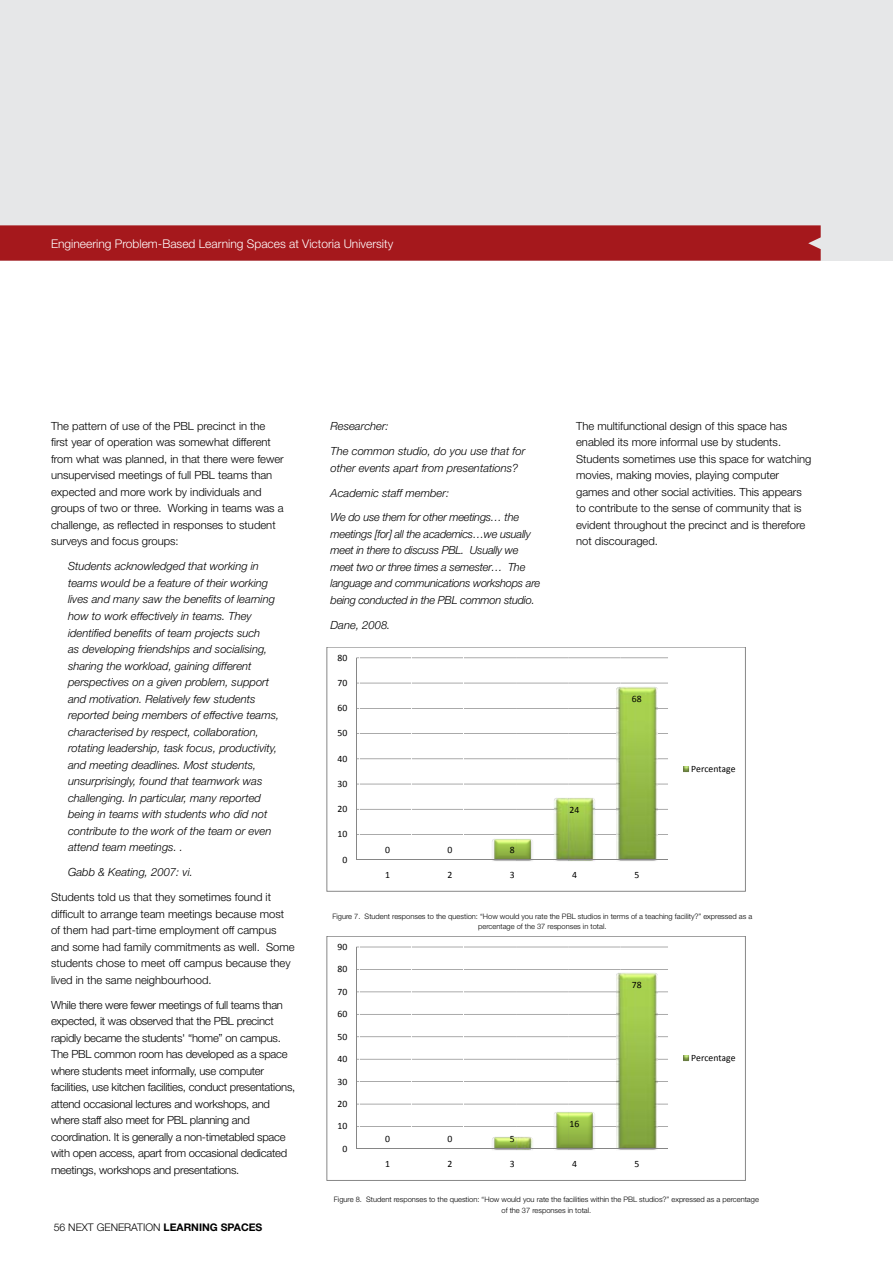
<style>
.page{position:relative;width:893px;height:1263px;background:#fff}
.page>*{position:absolute;margin:0;border:0;box-sizing:border-box;transform-origin:0 0}
.t1{font:300 12px "Helvetica Neue";color:#fff}
.t2{font:300 11.25px/16.5px "Helvetica Neue";color:#000}
.t3{font:italic 300 11.25px/16.5px "Helvetica Neue";color:#000}
.t4{font:300 11.25px/16.5px "Helvetica Neue";letter-spacing:-.02em;color:#000}
.t5{font:italic 300 11.25px/16.5px "Helvetica Neue";letter-spacing:-.02em;color:#000}
.t6{font:300 10.5px "Helvetica Neue";color:#000}
.t7{font:9.75px "Calibri";color:#000}
.t8{font:300 7.5px/10.5px "Helvetica Neue";color:#000;text-align:center}
.s1{font-weight:700}
</style>
<div class="page">
<svg style="left:326px;top:936px;width:420px;height:244px"></svg>
<svg style="left:326px;top:647px;width:420px;height:244px"></svg>
<div style="left:0;top:0;width:893px;height:261px;background:#e6e7e8"></div>
<div style="left:0;top:225px;width:821px;height:36px;background:#a5181c"></div>
<p class="t1" style="left:51px;top:236px;width:344px">Engineering Problem-Based Learning Spaces at Victoria University</p>
<p class="t2" style="left:51px;top:417px;width:234px">The pattern of use of the PBL precinct in the first year of operation was somewhat different from what was planned, in that there were fewer unsupervised meetings of full PBL teams than expected and more work by individuals and groups of two or three. Working in teams was a challenge, as reflected in responses to student surveys and focus groups:</p>
<p class="t3" style="left:68px;top:558px;width:213px">Students acknowledged that working in teams would be a feature of their working lives and many saw the benefits of learning how to work effectively in teams. They identified benefits of team projects such<br>as developing friendships and socialising, sharing the workload, gaining different perspectives on a given problem, support and motivation. Relatively few students reported being members of effective teams, characterised by respect, collaboration, rotating leadership, task focus, productivity, and meeting deadlines. Most students, unsurprisingly, found that teamwork was challenging. In particular, many reported being in teams with students who did not contribute to the work of the team or even attend team meetings. .</p>
<p class="t3" style="left:68px;top:864px;width:126px">Gabb &amp; Keating, 2007: vi.</p>
<p class="t2" style="left:51px;top:889px;width:245px">Students told us that they sometimes found it difficult to arrange team meetings because most of them had part-time employment off campus and some had family commitments as well. Some students chose to meet off campus because they lived in the same neighbourhood.</p>
<p class="t4" style="left:51px;top:996px;width:246px">While there were fewer meetings of full teams than expected, it was observed that the PBL precinct rapidly became the students' “home” on campus.<br>The PBL common room has developed as a space where students meet informally, use computer facilities, use kitchen facilities, conduct presentations, attend occasional lectures and workshops, and where staff also meet for PBL planning and coordination. It is generally a non-timetabled space with open access, apart from occasional dedicated meetings, workshops and presentations.</p>
<p class="t6" style="left:54px;top:1221px;width:210px">56 NEXT GENERATION <span class="s1">LEARNING SPACES</span></p>
<p class="t3" style="left:331px;top:418px;width:60px">Researcher:</p>
<p class="t3" style="left:331px;top:443px;width:196px">The common studio, do you use that for other events apart from presentations?</p>
<p class="t3" style="left:331px;top:484px;width:120px">Academic staff member:</p>
<p class="t5" style="left:331px;top:509px;width:211px">We do use them for other meetings… the meetings [for] all the academics…we usually meet in there to discuss PBL. Usually we meet two or three times a semester… The language and communications workshops are being conducted in the PBL common studio.</p>
<p class="t3" style="left:331px;top:616px;width:61px">Dane, 2008.</p>
<p class="t7" style="left:337px;top:651px;width:11px">80</p>
<p class="t7" style="left:337px;top:677px;width:11px">70</p>
<p class="t7" style="left:337px;top:702px;width:11px">60</p>
<p class="t7" style="left:337px;top:727px;width:11px">50</p>
<p class="t7" style="left:337px;top:752px;width:11px">40</p>
<p class="t7" style="left:337px;top:778px;width:11px">30</p>
<p class="t7" style="left:337px;top:803px;width:11px">20</p>
<p class="t7" style="left:337px;top:828px;width:11px">10</p>
<p class="t7" style="left:342px;top:853px;width:6px">0</p>
<p class="t7" style="left:385px;top:843px;width:6px">0</p>
<p class="t7" style="left:385px;top:869px;width:6px">1</p>
<p class="t7" style="left:447px;top:843px;width:6px">0</p>
<p class="t7" style="left:447px;top:869px;width:6px">2</p>
<p class="t7" style="left:510px;top:843px;width:6px">8</p>
<p class="t7" style="left:510px;top:869px;width:6px">3</p>
<p class="t2" style="left:576px;top:417px;width:237px">The multifunctional design of this space has enabled its more informal use by students.<br>Students sometimes use this space for watching movies, making movies, playing computer games and other social activities. This appears to contribute to the sense of community that is evident throughout the precinct and is therefore not discouraged.</p>
<p class="t7" style="left:569px;top:803px;width:11px">24</p>
<p class="t7" style="left:572px;top:869px;width:6px">4</p>
<p class="t7" style="left:632px;top:692px;width:11px">68</p>
<p class="t7" style="left:634px;top:869px;width:6px">5</p>
<p class="t7" style="left:691px;top:763px;width:46px">Percentage</p>
<p class="t8" style="left:332px;top:911px;width:421px">Figure 7. Student responses to the question: “How would you rate the PBL studios in terms of a teaching facility?” expressed as a percentage of the 37 responses in total.</p>
<p class="t7" style="left:337px;top:940px;width:11px">90</p>
<p class="t7" style="left:337px;top:963px;width:11px">80</p>
<p class="t7" style="left:337px;top:985px;width:11px">70</p>
<p class="t7" style="left:337px;top:1008px;width:11px">60</p>
<p class="t7" style="left:337px;top:1030px;width:11px">50</p>
<p class="t7" style="left:337px;top:1053px;width:11px">40</p>
<p class="t7" style="left:337px;top:1075px;width:11px">30</p>
<p class="t7" style="left:337px;top:1098px;width:11px">20</p>
<p class="t7" style="left:337px;top:1120px;width:11px">10</p>
<p class="t7" style="left:342px;top:1142px;width:6px">0</p>
<p class="t7" style="left:385px;top:1133px;width:6px">0</p>
<p class="t7" style="left:385px;top:1158px;width:6px">1</p>
<p class="t7" style="left:447px;top:1133px;width:6px">0</p>
<p class="t7" style="left:447px;top:1158px;width:6px">2</p>
<p class="t7" style="left:510px;top:1133px;width:6px">5</p>
<p class="t7" style="left:510px;top:1158px;width:6px">3</p>
<p class="t7" style="left:569px;top:1117px;width:11px">16</p>
<p class="t7" style="left:572px;top:1158px;width:6px">4</p>
<p class="t7" style="left:632px;top:978px;width:11px">78</p>
<p class="t7" style="left:634px;top:1158px;width:6px">5</p>
<p class="t7" style="left:691px;top:1052px;width:46px">Percentage</p>
<p class="t8" style="left:334px;top:1194px;width:426px">Figure 8. Student responses to the question: “How would you rate the facilities within the PBL studios?” expressed as a percentage of the 37 responses in total.</p>
</div>
